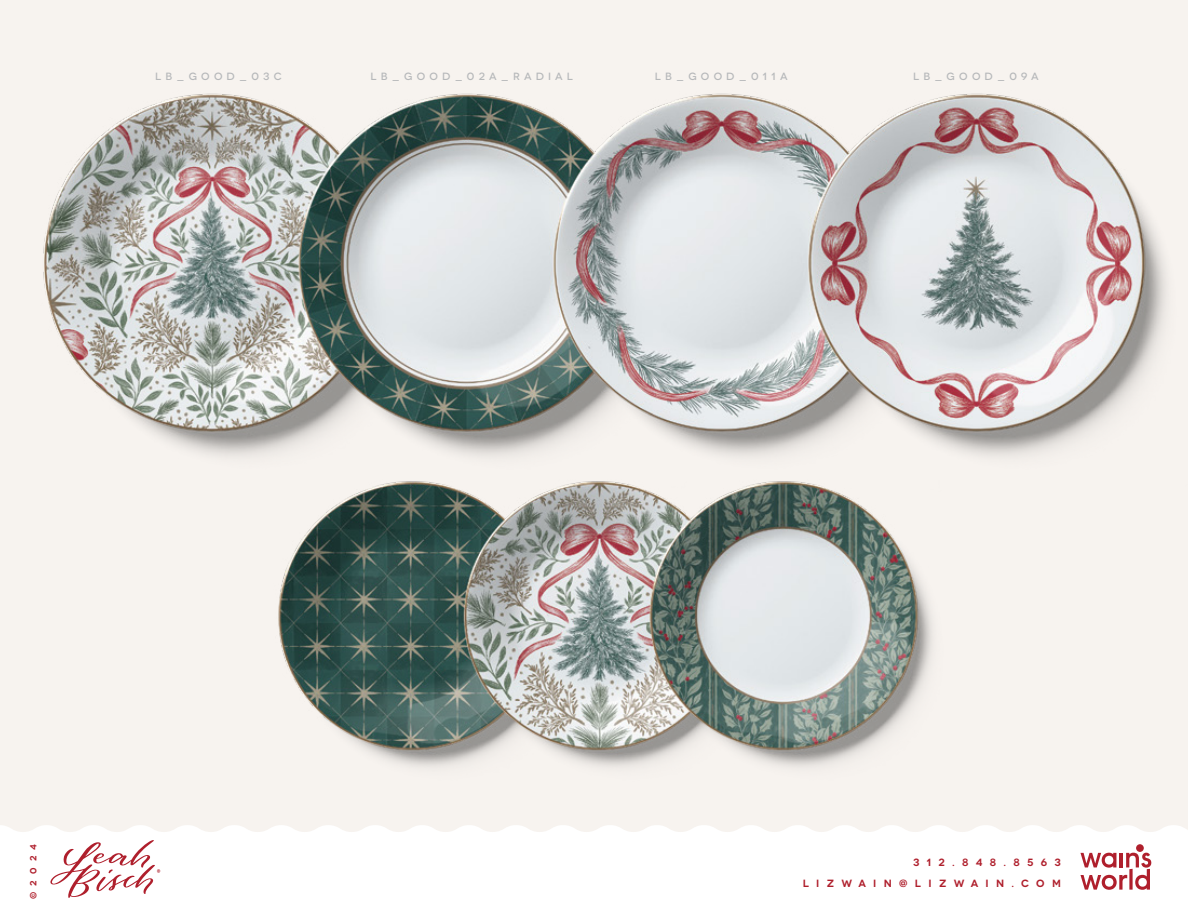
<style>
.page{position:relative;width:1188px;height:918px;background:#f7f3ef}
.page>*{position:absolute;margin:0;border:0;box-sizing:border-box;transform-origin:0 0}
.t1{font:500 10.5px "Novecentowide";letter-spacing:.4em;color:#b6b8ba}
.t2{font:600 10.5px/21px "Novecentowide";letter-spacing:.7em;color:#af1f2c;text-align:right}
.t3{font:600 9px "Novecentowide";color:#af1f2c}
</style>
<div class="page">
<img style="left:43px;top:93px;width:1124px;height:675px">
<div style="left:0;top:825px;width:1188px;height:93px;background:#fff"></div>
<div style="left:1136px;top:844px;width:8px;height:8px;background:#af1f2c;border-radius:50%"></div>
<svg style="left:1080px;top:853px;width:71px;height:37px"></svg>
<svg style="left:50px;top:840px;width:110px;height:58px"></svg>
<p class="t1" style="left:155px;top:70px;width:128px">LB_GOOD_03C</p>
<p class="t1" style="left:371px;top:70px;width:204px">LB_GOOD_02A_RADIAL</p>
<p class="t1" style="left:655px;top:70px;width:134px">LB_GOOD_011A</p>
<p class="t1" style="left:913px;top:70px;width:127px">LB_GOOD_09A</p>
<p class="t3" style="left:28px;top:899px;width:57px;rotate:-90deg">©2024</p>
<p class="t2" style="left:803px;top:852px;width:260px">312.848.8563<br>LIZWAIN@LIZWAIN.COM</p>
</div>
